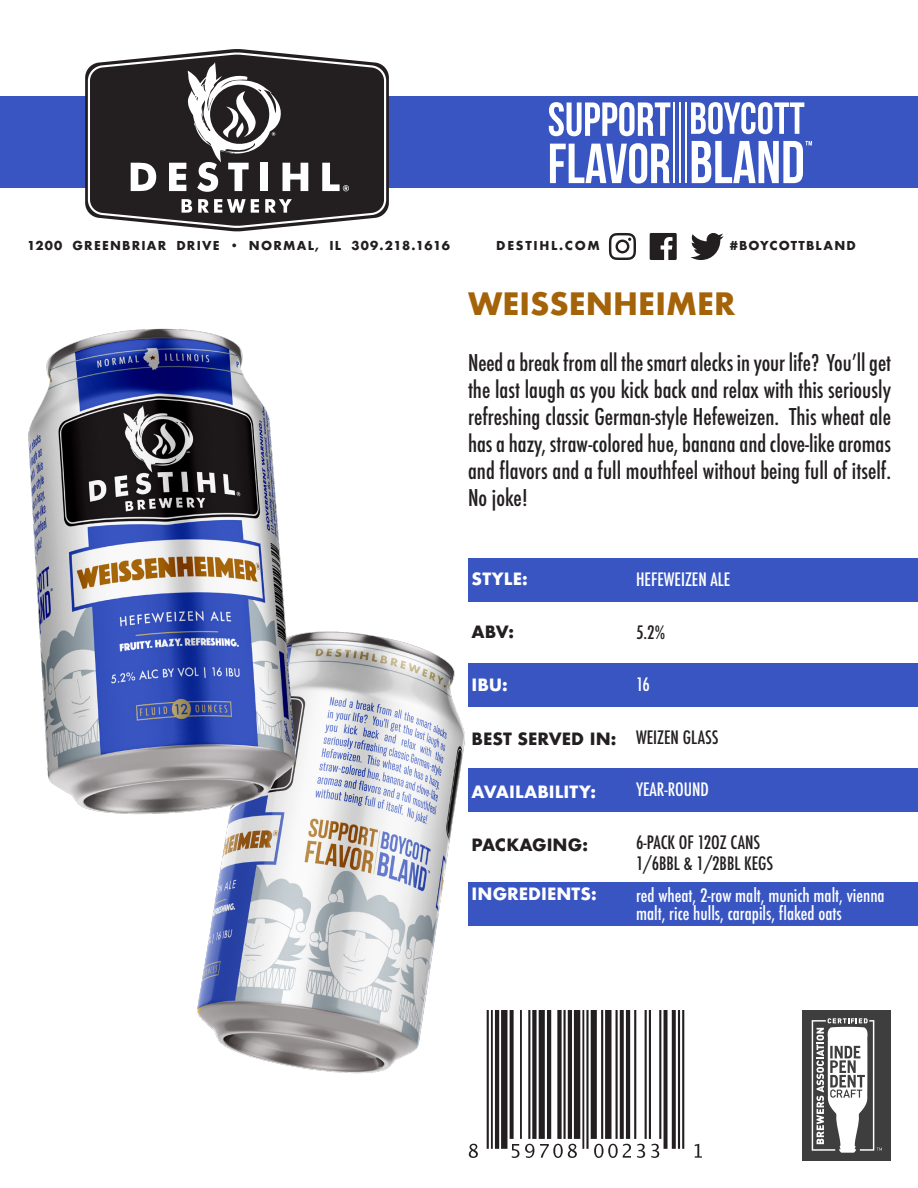
<style>
.page{position:relative;width:918px;height:1188px;background:#fff}
.page>*{position:absolute;margin:0;border:0;box-sizing:border-box;transform-origin:0 0}
.t1{font:700 30px "Futura";color:#a46308}
.t2{font:500 condensed 22.5px/27px "Futura";color:#231f20;text-align:justify}
.t3{font:500 condensed 18px/18px "Futura";color:#fff}
.t4{font:500 condensed 18px "Futura";color:#231f20}
.t5{font:700 16.5px "Futura";color:#fff}
.t6{font:700 16.5px "Futura";color:#231f20}
.t7{font:700 12px "Futura";letter-spacing:.1em;color:#231f20}
.t8{font:700 12px "Futura";letter-spacing:.14em;color:#231f20}
</style>
<div class="page">
<img style="left:468px;top:1010px;width:234px;height:148px">
<div style="left:0;top:96px;width:918px;height:92px;background:#3855c1"></div>
<svg style="left:85px;top:49px;width:304px;height:183px"></svg>
<svg style="left:88px;top:52px;width:298px;height:176px;background:#423f40"></svg>
<svg style="left:131px;top:163px;width:25px;height:28px"></svg>
<svg style="left:182px;top:199px;width:10px;height:14px"></svg>
<svg style="left:198px;top:199px;width:61px;height:14px"></svg>
<svg style="left:265px;top:199px;width:27px;height:14px"></svg>
<svg style="left:322px;top:163px;width:27px;height:28px"></svg>
<svg style="left:169px;top:62px;width:139px;height:130px;background:#605d5d"></svg>
<div style="left:803px;top:1010px;width:88px;height:151px;background:#3e3e3f"></div>
<svg style="left:812px;top:1018px;width:70px;height:135px"></svg>
<div style="left:468px;top:558px;width:450px;height:44px;background:#3855c1"></div>
<div style="left:468px;top:664px;width:450px;height:43px;background:#3855c1"></div>
<div style="left:468px;top:769px;width:450px;height:43px;background:#3855c1"></div>
<img style="left:28px;top:328px;width:437px;height:746px">
<div style="left:468px;top:882px;width:450px;height:43px;background:#3855c1"></div>
<svg style="left:609px;top:233px;width:27px;height:27px"></svg>
<svg style="left:650px;top:233px;width:27px;height:27px"></svg>
<svg style="left:690px;top:233px;width:34px;height:27px"></svg>
<svg style="left:549px;top:102px;width:121px;height:34px"></svg>
<svg style="left:550px;top:143px;width:120px;height:41px"></svg>
<svg style="left:691px;top:102px;width:113px;height:32px"></svg>
<svg style="left:692px;top:141px;width:120px;height:42px"></svg>
<hr style="left:674px;top:103px;width:1px;height:80px;background:#fff">
<hr style="left:680px;top:103px;width:1px;height:80px;background:#fff">
<hr style="left:685px;top:103px;width:1px;height:80px;background:#fff">
<p class="t7" style="left:27px;top:237px;width:424px">1200 GREENBRIAR DRIVE • NORMAL, IL 309.218.1616</p>
<p class="t8" style="left:496px;top:237px;width:105px">DESTIHL.COM</p>
<p class="t7" style="left:730px;top:237px;width:128px">#BOYCOTTBLAND</p>
<p class="t1" style="left:468px;top:282px;width:269px">WEISSENHEIMER</p>
<p class="t2" style="left:468px;top:350px;width:425px">Need a break from all the smart alecks in your life? You’ll get the last laugh as you kick back and relax with this seriously refreshing classic German-style Hefeweizen. This wheat ale has a hazy, straw-colored hue, banana and clove-like aromas and flavors and a full mouthfeel without being full of itself.<br>No joke!</p>
<p class="t5" style="left:472px;top:567px;width:58px">STYLE:</p>
<p class="t6" style="left:472px;top:620px;width:44px">ABV:</p>
<p class="t5" style="left:472px;top:673px;width:38px">IBU:</p>
<p class="t6" style="left:472px;top:726px;width:146px">BEST SERVED IN:</p>
<p class="t5" style="left:472px;top:780px;width:126px">AVAILABILITY:</p>
<p class="t6" style="left:472px;top:833px;width:118px">PACKAGING:</p>
<p class="t3" style="left:636px;top:570px;width:96px">HEFEWEIZEN ALE</p>
<p class="t4" style="left:636px;top:620px;width:31px">5.2%</p>
<p class="t3" style="left:636px;top:675px;width:15px">16</p>
<p class="t4" style="left:636px;top:725px;width:84px">WEIZEN GLASS</p>
<p class="t3" style="left:636px;top:780px;width:74px">YEAR-ROUND</p>
<p class="t4" style="left:636px;top:830px;width:126px">6-PACK OF 12OZ CANS</p>
<p class="t4" style="left:636px;top:852px;width:139px">1/6BBL &amp; 1/2BBL KEGS</p>
<p class="t5" style="left:472px;top:882px;width:127px">INGREDIENTS:</p>
<p class="t3" style="left:636px;top:886px;width:250px">red wheat, 2-row malt, munich malt, vienna malt, rice hulls, carapils, flaked oats</p>
</div>
